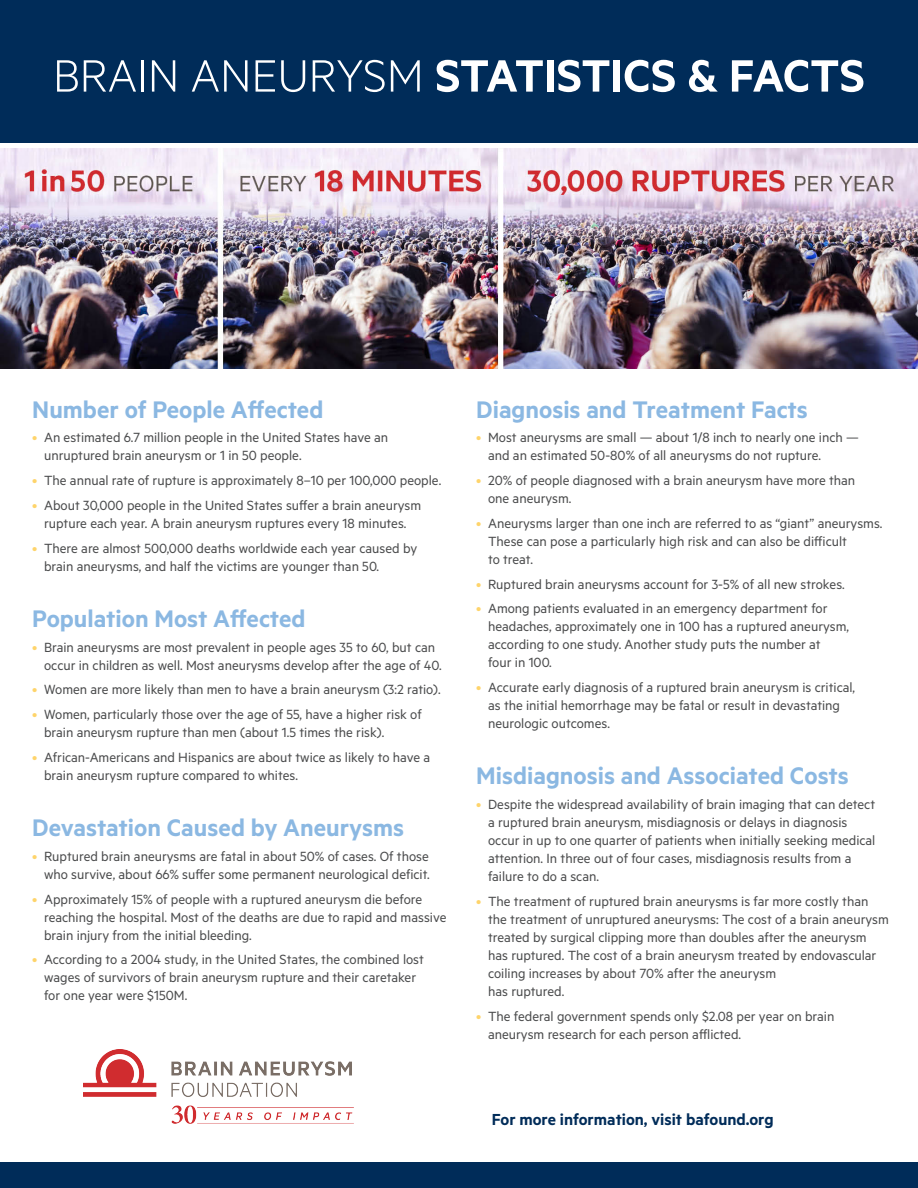
<style>
.page{position:relative;width:918px;height:1188px;background:#fff}
.page>*{position:absolute;margin:0;border:0;box-sizing:border-box;transform-origin:0 0}
.t1{font:600 51px "Metric";letter-spacing:-.005em;color:#fff}
.t2{font:600 27px "Metric";color:#8bb8e2}
.t3{font:600 18px "Metric";color:#002c59}
.t4{font:15px/18px "Metric";color:#4b4c4d}
.s1{font-weight:300}
.s2{color:#fed46b}
</style>
<div class="page">
<img style="left:0;top:148px;width:918px;height:221px">
<div style="left:0;top:0;width:918px;height:143px;background:#002c59"></div>
<div style="left:0;top:1163px;width:918px;height:25px;background:#002c59"></div>
<img style="left:83px;top:1050px;width:271px;height:74px">
<p class="t1" style="left:53px;top:45px;width:813px"><span class="s1">BRAIN ANEURYSM</span> STATISTICS &amp; FACTS</p>
<p class="t2" style="left:32px;top:393px;width:293px">Number of People Affected</p>
<p class="t4" style="left:44px;top:428px;width:346px;text-indent:-12px"><span class="s2">•</span> An estimated 6.7 million people in the United States have an unruptured brain aneurysm or 1 in 50 people.</p>
<p class="t4" style="left:32px;top:471px;width:410px"><span class="s2">•</span> The annual rate of rupture is approximately 8–10 per 100,000 people.</p>
<p class="t4" style="left:32px;top:496px;width:390px;text-align:center"><span class="s2">•</span> About 30,000 people in the United States suffer a brain aneurysm rupture each year. A brain aneurysm ruptures every 18 minutes.</p>
<p class="t4" style="left:44px;top:538px;width:375px;text-indent:-12px"><span class="s2">•</span> There are almost 500,000 deaths worldwide each year caused by brain aneurysms, and half the victims are younger than 50.</p>
<p class="t2" style="left:32px;top:602px;width:275px">Population Most Affected</p>
<p class="t4" style="left:44px;top:637px;width:399px;text-indent:-12px"><span class="s2">•</span> Brain aneurysms are most prevalent in people ages 35 to 60, but can occur in children as well. Most aneurysms develop after the age of 40.</p>
<p class="t4" style="left:32px;top:680px;width:410px"><span class="s2">•</span> Women are more likely than men to have a brain aneurysm (3:2 ratio).</p>
<p class="t4" style="left:44px;top:705px;width:379px;text-indent:-12px"><span class="s2">•</span> Women, particularly those over the age of 55, have a higher risk of brain aneurysm rupture than men (about 1.5 times the risk).</p>
<p class="t4" style="left:44px;top:748px;width:388px;text-indent:-12px"><span class="s2">•</span> African-Americans and Hispanics are about twice as likely to have a brain aneurysm rupture compared to whites.</p>
<p class="t2" style="left:32px;top:812px;width:373px">Devastation Caused by Aneurysms</p>
<p class="t4" style="left:32px;top:847px;width:399px;text-align:right"><span class="s2">•</span> Ruptured brain aneurysms are fatal in about 50% of cases. Of those who survive, about 66% suffer some permanent neurological deficit.</p>
<p class="t4" style="left:44px;top:889px;width:404px;text-indent:-12px"><span class="s2">•</span> Approximately 15% of people with a ruptured aneurysm die before reaching the hospital. Most of the deaths are due to rapid and massive brain injury from the initial bleeding.</p>
<p class="t4" style="left:44px;top:950px;width:381px;text-indent:-12px"><span class="s2">•</span> According to a 2004 study, in the United States, the combined lost wages of survivors of brain aneurysm rupture and their caretaker for one year were $150M.</p>
<p class="t2" style="left:476px;top:393px;width:333px">Diagnosis and Treatment Facts</p>
<p class="t4" style="left:488px;top:428px;width:372px;text-indent:-12px"><span class="s2">•</span> Most aneurysms are small — about 1/8 inch to nearly one inch — and an estimated 50-80% of all aneurysms do not rupture.</p>
<p class="t4" style="left:488px;top:471px;width:369px;text-indent:-12px"><span class="s2">•</span> 20% of people diagnosed with a brain aneurysm have more than one aneurysm.</p>
<p class="t4" style="left:488px;top:514px;width:396px;text-indent:-12px"><span class="s2">•</span> Aneurysms larger than one inch are referred to as “giant” aneurysms.<br>These can pose a particularly high risk and can also be difficult<br>to treat.</p>
<p class="t4" style="left:476px;top:574px;width:370px"><span class="s2">•</span> Ruptured brain aneurysms account for 3-5% of all new strokes.</p>
<p class="t4" style="left:488px;top:599px;width:363px;text-indent:-12px"><span class="s2">•</span> Among patients evaluated in an emergency department for headaches, approximately one in 100 has a ruptured aneurysm, according to one study. Another study puts the number at<br>four in 100.</p>
<p class="t4" style="left:488px;top:678px;width:369px;text-indent:-12px"><span class="s2">•</span> Accurate early diagnosis of a ruptured brain aneurysm is critical, as the initial hemorrhage may be fatal or result in devastating neurologic outcomes.</p>
<p class="t2" style="left:476px;top:760px;width:374px">Misdiagnosis and Associated Costs</p>
<p class="t4" style="left:488px;top:795px;width:389px;text-indent:-12px"><span class="s2">•</span> Despite the widespread availability of brain imaging that can detect a ruptured brain aneurysm, misdiagnosis or delays in diagnosis occur in up to one quarter of patients when initially seeking medical attention. In three out of four cases, misdiagnosis results from a failure to do a scan.</p>
<p class="t4" style="left:488px;top:892px;width:402px;text-indent:-12px"><span class="s2">•</span> The treatment of ruptured brain aneurysms is far more costly than the treatment of unruptured aneurysms: The cost of a brain aneurysm treated by surgical clipping more than doubles after the aneurysm has ruptured. The cost of a brain aneurysm treated by endovascular coiling increases by about 70% after the aneurysm<br>has ruptured.</p>
<p class="t4" style="left:488px;top:1006px;width:348px;text-indent:-12px"><span class="s2">•</span> The federal government spends only $2.08 per year on brain aneurysm research for each person afflicted.</p>
<p class="t3" style="left:492px;top:1109px;width:283px">For more information, visit bafound.org</p>
</div>
